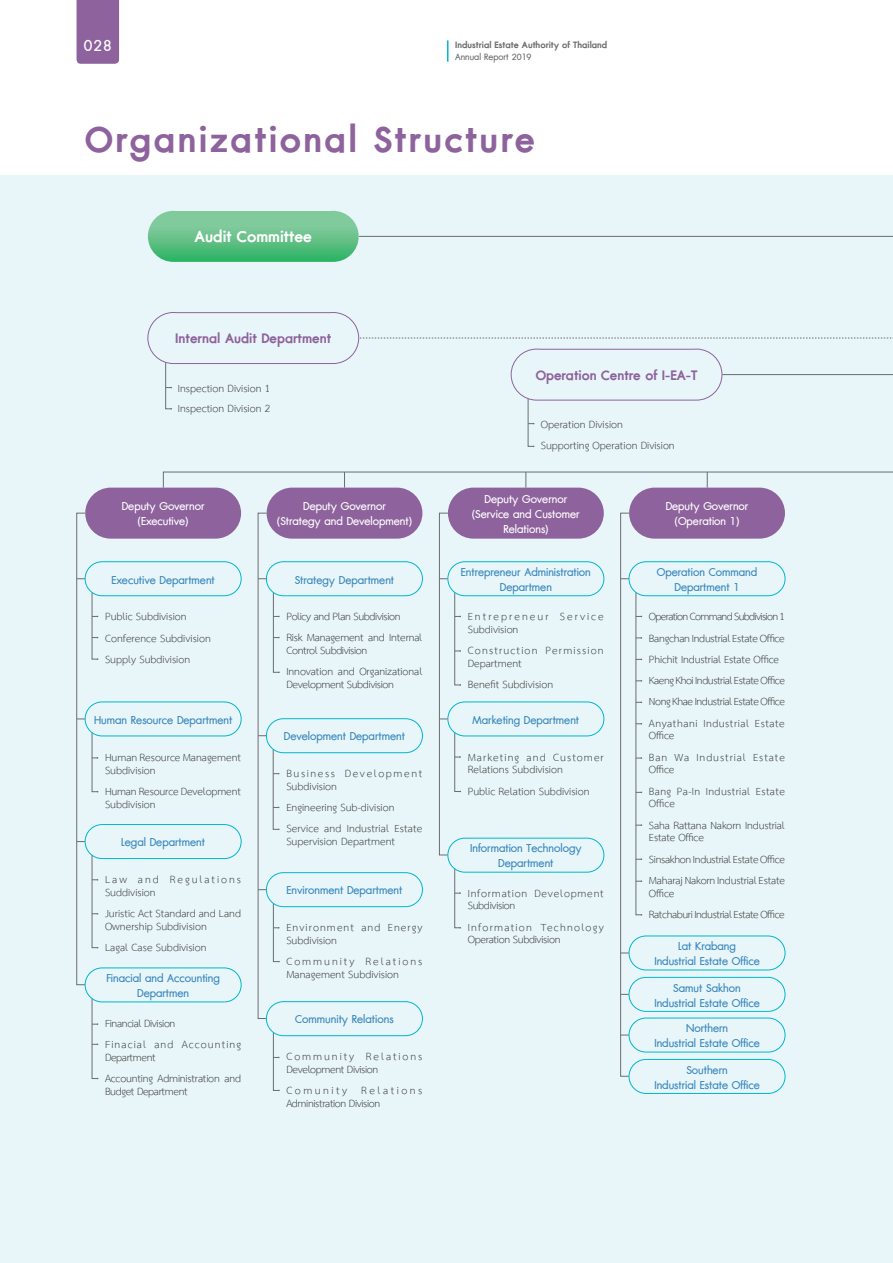
<style>
.page{position:relative;width:893px;height:1263px;background:#fff}
.page>*{position:absolute;margin:0;border:0;box-sizing:border-box;transform-origin:0 0}
.t1{font:700 48px "DB Adman X";letter-spacing:.05em;color:#8e639d}
.t2{font:700 21px "DB Adman X";color:#fff}
.t3{font:21px "DB Adman X";color:#fff}
.t4{font:700 18px "DB Adman X";color:#8e639d}
.t5{font:15px/21.3px "TH Sarabun New";color:#3e3e3f}
.t6{font:15px/15px "DB Adman X";color:#3a88bf;text-align:center}
.t7{font:15px/21.3px "TH Sarabun New";letter-spacing:-.025em;color:#3e3e3f}
.t8{font:15px/15px "DB Adman X";color:#fff;text-align:center}
.t9{font:15px/12.8px "TH Sarabun New";letter-spacing:.05em;color:#3e3e3f}
.t10{font:15px/12.8px "TH Sarabun New";letter-spacing:.07em;color:#3e3e3f}
.t11{font:15px/12.8px "TH Sarabun New";letter-spacing:.075em;color:#3e3e3f}
.t12{font:15px/21.3px "TH Sarabun New";letter-spacing:.025em;color:#3e3e3f}
.t13{font:15px/12.8px "TH Sarabun New";letter-spacing:.135em;color:#3e3e3f}
.t14{font:15px/12.8px "TH Sarabun New";letter-spacing:.105em;color:#3e3e3f}
.t15{font:15px/12.8px "TH Sarabun New";letter-spacing:.13em;color:#3e3e3f}
.t16{font:15px/21.3px "TH Sarabun New";letter-spacing:.06em;color:#3e3e3f}
.t17{font:700 12px "DB Adman X";color:#6c6d70}
.t18{font:12px "DB Adman X";color:#6c6d70}
</style>
<div class="page">
<div style="left:0;top:176px;width:893px;height:1087px;background:#e8f6f9"></div>
<svg style="left:92px;top:732px;width:6px;height:60px"></svg>
<svg style="left:273px;top:903px;width:7px;height:59px"></svg>
<svg style="left:454px;top:732px;width:7px;height:60px"></svg>
<svg style="left:454px;top:868px;width:7px;height:60px"></svg>
<svg style="left:273px;top:1032px;width:7px;height:59px"></svg>
<svg style="left:92px;top:592px;width:6px;height:68px"></svg>
<svg style="left:92px;top:855px;width:6px;height:93px"></svg>
<svg style="left:273px;top:749px;width:7px;height:81px"></svg>
<svg style="left:92px;top:998px;width:6px;height:81px"></svg>
<svg style="left:273px;top:592px;width:7px;height:81px"></svg>
<svg style="left:454px;top:592px;width:7px;height:94px"></svg>
<svg style="left:635px;top:592px;width:7px;height:323px"></svg>
<div style="left:258px;top:513px;width:9px;height:506px;border:1px solid #6c6d70"></div>
<hr style="left:359px;top:236px;width:534px;height:1px;background:#6c6d70">
<svg style="left:163px;top:472px;width:730px;height:16px"></svg>
<svg style="left:148px;top:211px;width:211px;height:51px;background:#6bc48e"></svg>
<svg style="left:147px;top:312px;width:746px;height:135px"></svg>
<hr style="left:722px;top:374px;width:171px;height:1px;background:#6c6d70">
<div style="left:85px;top:488px;width:156px;height:51px;background:#8e639d;border-radius:26px"></div>
<div style="left:267px;top:488px;width:155px;height:51px;background:#8e639d;border-radius:26px"></div>
<div style="left:448px;top:488px;width:156px;height:51px;background:#8e639d;border-radius:26px"></div>
<div style="left:629px;top:488px;width:156px;height:51px;background:#8e639d;border-radius:26px"></div>
<div style="left:629px;top:561px;width:156px;height:35px;border:1px solid #00b7ce;border-radius:17px"></div>
<div style="left:447px;top:561px;width:157px;height:35px;border:1px solid #00b7ce;border-radius:17px"></div>
<div style="left:447px;top:701px;width:157px;height:35px;border:1px solid #00b7ce;border-radius:17px"></div>
<div style="left:447px;top:838px;width:157px;height:34px;border:1px solid #00b7ce;border-radius:17px"></div>
<div style="left:266px;top:561px;width:157px;height:35px;border:1px solid #00b7ce;border-radius:17px"></div>
<div style="left:266px;top:718px;width:157px;height:35px;border:1px solid #00b7ce;border-radius:17px"></div>
<div style="left:266px;top:872px;width:157px;height:35px;border:1px solid #00b7ce;border-radius:17px"></div>
<div style="left:266px;top:1001px;width:157px;height:35px;border:1px solid #00b7ce;border-radius:17px"></div>
<div style="left:85px;top:561px;width:157px;height:35px;border:1px solid #00b7ce;border-radius:17px"></div>
<div style="left:85px;top:701px;width:157px;height:35px;border:1px solid #00b7ce;border-radius:17px"></div>
<div style="left:85px;top:824px;width:157px;height:35px;border:1px solid #00b7ce;border-radius:17px"></div>
<div style="left:85px;top:967px;width:157px;height:35px;border:1px solid #00b7ce;border-radius:17px"></div>
<div style="left:629px;top:935px;width:156px;height:35px;border:1px solid #00b7ce;border-radius:17px"></div>
<div style="left:629px;top:1018px;width:156px;height:34px;border:1px solid #00b7ce;border-radius:17px"></div>
<div style="left:629px;top:977px;width:156px;height:35px;border:1px solid #00b7ce;border-radius:17px"></div>
<div style="left:629px;top:1059px;width:156px;height:35px;border:1px solid #00b7ce;border-radius:17px"></div>
<div style="left:620px;top:513px;width:9px;height:563px;border:1px solid #6c6d70"></div>
<div style="left:439px;top:513px;width:9px;height:342px;border:1px solid #6c6d70"></div>
<div style="left:77px;top:0;width:42px;height:64px;background:#8e639d"></div>
<svg style="left:447px;top:40px;width:1px;height:22px"></svg>
<h2 class="t3" style="left:84px;top:33px;width:29px">028</h2>
<p class="t17" style="left:455px;top:37px;width:154px">Industrial Estate Authority of Thailand</p>
<p class="t18" style="left:455px;top:50px;width:78px">Annual Report 2019</p>
<h1 class="t1" style="left:85px;top:110px;width:451px">Organizational Structure</h1>
<h2 class="t2" style="left:195px;top:224px;width:119px">Audit Committee</h2>
<p class="t4" style="left:175px;top:328px;width:158px">Internal Audit Department</p>
<p class="t5" style="left:178px;top:378px;width:94px;line-height:20.5px">Inspection Division 1<br>Inspection Division 2</p>
<p class="t4" style="left:536px;top:364px;width:163px">Operation Centre of I-EA-T</p>
<p class="t5" style="left:541px;top:415px;width:136px;line-height:20.5px">Operation Division<br>Supporting Operation Division</p>
<p class="t8" style="left:122px;top:499px;width:84px">Deputy Governor (Executive)</p>
<p class="t8" style="left:277px;top:499px;width:136px">Deputy Governor<br>(Strategy and Development)</p>
<p class="t8" style="left:472px;top:492px;width:109px">Deputy Governor (Service and Customer<br>Relations)</p>
<p class="t8" style="left:666px;top:499px;width:84px">Deputy Governor (Operation 1)</p>
<p class="t6" style="left:657px;top:565px;width:102px">Operation Command<br>Department 1</p>
<p class="t6" style="left:461px;top:565px;width:131px">Entrepreneur Administration<br>Departmen</p>
<p class="t6" style="left:112px;top:572px;width:105px">Executive Department</p>
<p class="t6" style="left:295px;top:572px;width:101px">Strategy Department</p>
<p class="t5" style="left:105px;top:607px;width:107px">Public Subdivision<br>Conference Subdivision<br>Supply Subdivision</p>
<p class="t6" style="left:94px;top:713px;width:140px">Human Resource Department</p>
<p class="t5" style="left:105px;top:751px;width:138px;line-height:12.8px">Human Resource Management<br>Subdivision</p>
<p class="t5" style="left:105px;top:785px;width:137px;line-height:12.8px">Human Resource Development<br>Subdivision</p>
<p class="t6" style="left:121px;top:835px;width:85px">Legal Department</p>
<p class="t15" style="left:105px;top:874px;width:138px">Law and Regulations<br>Suddivision</p>
<p class="t5" style="left:105px;top:908px;width:138px;line-height:12.8px">Juristic Act Standard and Land<br>Ownership Subdivision</p>
<p class="t5" style="left:105px;top:937px;width:103px">Lagal Case Subdivision</p>
<p class="t6" style="left:106px;top:971px;width:115px">Finacial and Accounting<br>Departmen</p>
<p class="t10" style="left:105px;top:1013px;width:138px;line-height:21.3px">Financial Division<br>Finacial and Accounting</p>
<p class="t5" style="left:105px;top:1047px;width:138px">Department<br>Accounting Administration and</p>
<p class="t7" style="left:105px;top:1081px;width:84px">Budget Department</p>
<p class="t5" style="left:286px;top:606px;width:137px">Policy and Plan Subdivision<br>Risk Management and Internal</p>
<p class="t5" style="left:286px;top:640px;width:137px">Control Subdivision<br>Innovation and Organizational</p>
<p class="t7" style="left:286px;top:674px;width:109px">Development Subdivision</p>
<p class="t6" style="left:284px;top:729px;width:122px">Development Department</p>
<p class="t14" style="left:286px;top:768px;width:137px">Business Development<br>Subdivision</p>
<p class="t5" style="left:286px;top:797px;width:138px">Engineering Sub-division<br>Service and Industrial Estate</p>
<p class="t5" style="left:286px;top:831px;width:110px">Supervision Department</p>
<p class="t6" style="left:287px;top:883px;width:117px">Environment Department</p>
<p class="t10" style="left:286px;top:922px;width:138px">Environment and Energy<br>Subdivision</p>
<p class="t5" style="left:286px;top:956px;width:138px;line-height:12.8px">Community Relations<br>Management Subdivision</p>
<p class="t6" style="left:295px;top:1012px;width:100px">Community Relations</p>
<p class="t7" style="left:286px;top:1050px;width:138px;line-height:12.8px">Community Relations<br>Development Division</p>
<p class="t7" style="left:286px;top:1084px;width:138px;line-height:12.8px">Comunity Relations<br>Administration Division</p>
<p class="t13" style="left:468px;top:611px;width:138px">Entrepreneur Service<br>Subdivision</p>
<p class="t11" style="left:468px;top:645px;width:138px">Construction Permission<br>Department</p>
<p class="t5" style="left:468px;top:675px;width:87px">Benefit Subdivision</p>
<p class="t6" style="left:473px;top:713px;width:108px">Marketing Department</p>
<p class="t5" style="left:468px;top:751px;width:138px;line-height:12.8px">Marketing and Customer<br>Relations Subdivision</p>
<p class="t5" style="left:468px;top:781px;width:123px">Public Relation Subdivision</p>
<p class="t6" style="left:470px;top:841px;width:113px">Information Technology<br>Department</p>
<p class="t9" style="left:468px;top:887px;width:138px">Information Development<br>Subdivision</p>
<p class="t9" style="left:468px;top:921px;width:138px">Information Technology<br>Operation Subdivision</p>
<p class="t7" style="left:649px;top:607px;width:138px">Operation Command Subdivision 1<br>Bangchan Industrial Estate Office Phichit Industrial Estate Office Kaeng Khoi Industrial Estate Office Nong Khae Industrial Estate Office Anyathani Industrial Estate</p>
<p class="t16" style="left:649px;top:726px;width:138px">Office<br>Ban Wa Industrial Estate</p>
<p class="t12" style="left:649px;top:760px;width:138px">Office<br>Bang Pa-In Industrial Estate</p>
<p class="t5" style="left:649px;top:794px;width:138px">Office<br>Saha Rattana Nakorn Industrial</p>
<p class="t5" style="left:649px;top:828px;width:138px">Estate Office<br>Sinsakhon Industrial Estate Office<br>Maharaj Nakorn Industrial Estate</p>
<p class="t7" style="left:649px;top:883px;width:137px">Office<br>Ratchaburi Industrial Estate Office</p>
<p class="t6" style="left:654px;top:939px;width:107px">Lat Krabang<br>Industrial Estate Office</p>
<p class="t6" style="left:654px;top:980px;width:107px">Samut Sakhon<br>Industrial Estate Office</p>
<p class="t6" style="left:654px;top:1021px;width:107px">Northern<br>Industrial Estate Office</p>
<p class="t6" style="left:654px;top:1063px;width:107px">Southern<br>Industrial Estate Office</p>
</div>
